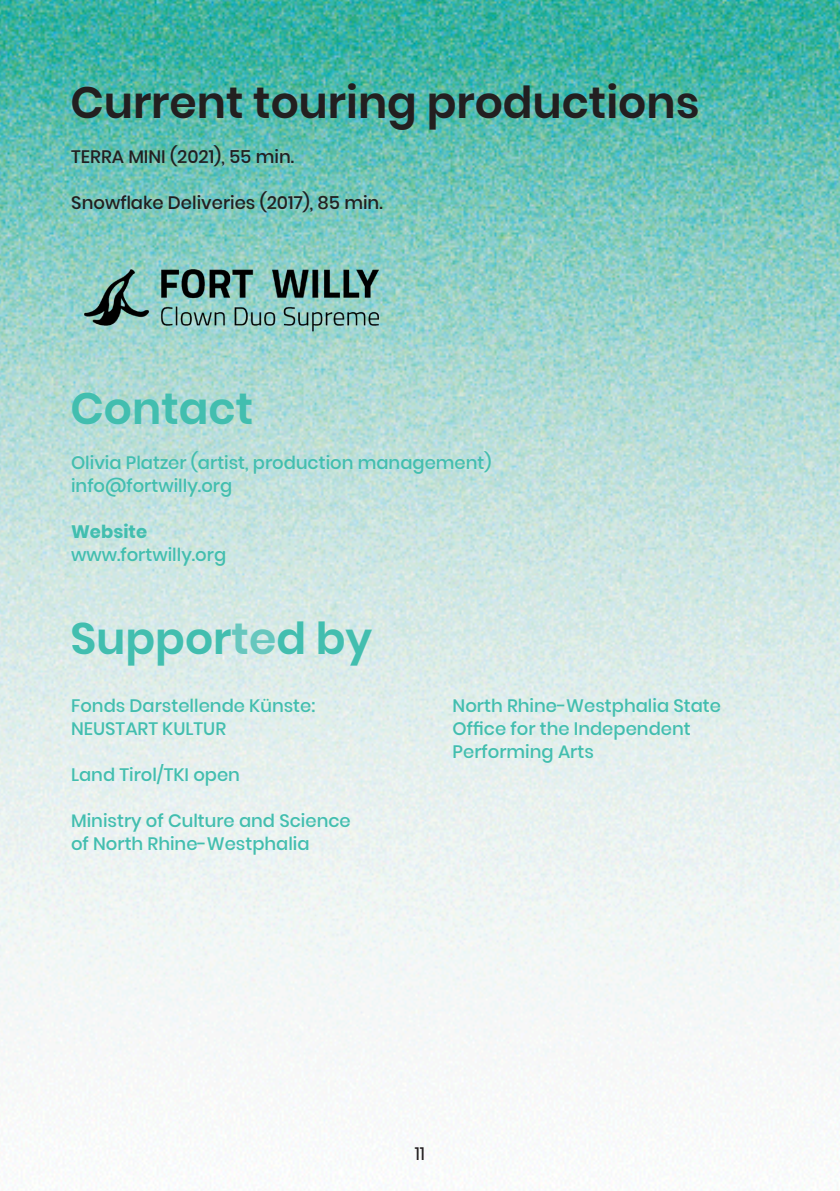
<style>
.page{position:relative;width:840px;height:1191px;background:#fff}
.page>*{position:absolute;margin:0;border:0;box-sizing:border-box;transform-origin:0 0}
.t1{font:600 44px "Poppins";color:#231f20}
.t2{font:600 44px "Poppins";color:#42beaf}
.t3{font:500 18px/23px "Poppins";color:#42beaf}
.t4{font:500 18px "Poppins";color:#231f20}
.t5{font:700 18px "Poppins";color:#42beaf}
.t6{font:18px "Poppins";color:#231f20}
.s1{color:#67c7be}
</style>
<div class="page">
<img style="left:0;top:0;width:839px;height:1133px">
<img style="left:72px;top:259px;width:318px;height:80px">
<h1 class="t1" style="left:71px;top:77px;width:630px">Current touring productions</h1>
<p class="t4" style="left:71px;top:146px;width:224px">TERRA MINI (2021), 55 min.</p>
<p class="t4" style="left:71px;top:192px;width:313px">Snowflake Deliveries (2017), 85 min.</p>
<h1 class="t2" style="left:70px;top:383px;width:184px">Contact</h1>
<p class="t3" style="left:71px;top:451px;width:422px">Olivia Platzer (artist, production management) info@fortwilly.org</p>
<p class="t5" style="left:71px;top:521px;width:78px">Website</p>
<p class="t3" style="left:71px;top:543px;width:156px">www.fortwilly.org</p>
<h1 class="t2" style="left:71px;top:613px;width:303px">Suppor<span class="s1">te</span>d by</h1>
<p class="t3" style="left:71px;top:694px;width:245px">Fonds Darstellende Künste:<br>NEUSTART KULTUR</p>
<p class="t3" style="left:71px;top:763px;width:170px">Land Tirol/TKI open</p>
<p class="t3" style="left:71px;top:809px;width:281px">Ministry of Culture and Science of North Rhine-Westphalia</p>
<p class="t3" style="left:452px;top:694px;width:270px">North Rhine-Westphalia State<br>Office for the Independent<br>Performing Arts</p>
<p class="t6" style="left:414px;top:1141px;width:12px">1111</p>
</div>
